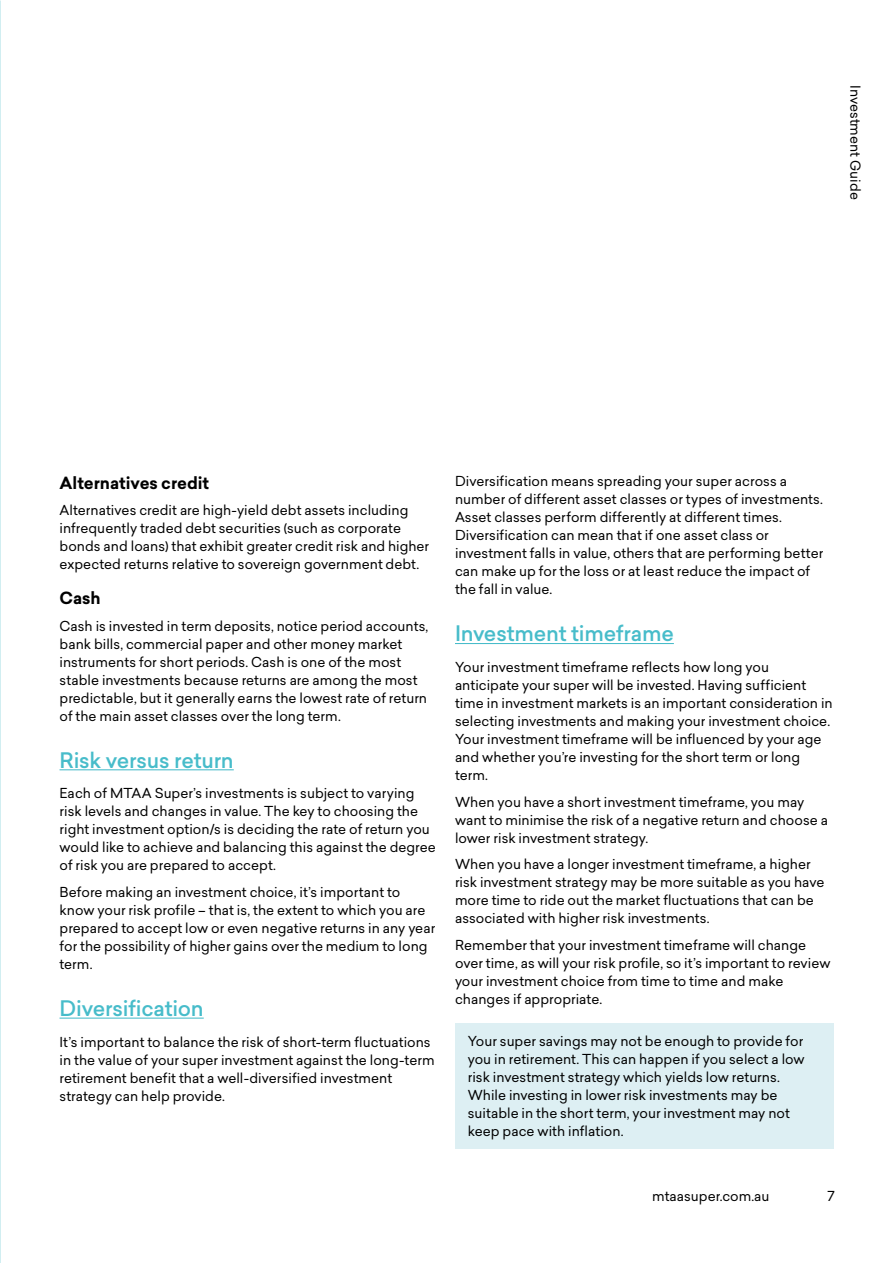
<style>
.page{position:relative;width:893px;height:1263px;background:#fff}
.page>*{position:absolute;margin:0;border:0;box-sizing:border-box;transform-origin:0 0}
._3__Subject_Header{font:500 21px "Sailec";letter-spacing:-.01em;color:#47bcca}
._3_1_Sub_Header{font:700 16.5px "Sailec";letter-spacing:-.005em;color:#000}
._4__Body_copy{font:13.5px/18px "Sailec";color:#000}
</style>
<div class="page">
<hr style="left:60px;top:769px;width:174px;height:1px;background:#47bcca">
<hr style="left:60px;top:1017px;width:144px;height:2px;background:#47bcca">
<hr style="left:455px;top:643px;width:219px;height:1px;background:#47bcca">
<div style="left:455px;top:1023px;width:378px;height:126px;background:#ddeff3"></div>
<p class="_4__Body_copy" style="left:864px;top:85px;width:116px;rotate:90deg">Investment Guide</p>
<p class="_3_1_Sub_Header" style="left:60px;top:471px;width:151px">Alternatives credit</p>
<p class="_4__Body_copy" style="left:60px;top:501px;width:371px">Alternatives credit are high-yield debt assets including infrequently traded debt securities (such as corporate bonds and loans) that exhibit greater credit risk and higher expected returns relative to sovereign government debt.</p>
<p class="_3_1_Sub_Header" style="left:60px;top:586px;width:43px">Cash</p>
<p class="_4__Body_copy" style="left:60px;top:617px;width:370px">Cash is invested in term deposits, notice period accounts, bank bills, commercial paper and other money market instruments for short periods. Cash is one of the most stable investments because returns are among the most predictable, but it generally earns the lowest rate of return of the main asset classes over the long term.</p>
<p class="_3__Subject_Header" style="left:60px;top:745px;width:176px">Risk versus return</p>
<p class="_4__Body_copy" style="left:60px;top:784px;width:378px">Each of MTAA Super’s investments is subject to varying risk levels and changes in value. The key to choosing the right investment option/s is deciding the rate of return you would like to achieve and balancing this against the degree of risk you are prepared to accept.</p>
<p class="_4__Body_copy" style="left:60px;top:883px;width:377px">Before making an investment choice, it’s important to know your risk profile – that is, the extent to which you are prepared to accept low or even negative returns in any year for the possibility of higher gains over the medium to long term.</p>
<p class="_3__Subject_Header" style="left:60px;top:993px;width:146px">Diversification</p>
<p class="_4__Body_copy" style="left:60px;top:1033px;width:377px">It’s important to balance the risk of short-term fluctuations in the value of your super investment against the long-term retirement benefit that a well-diversified investment strategy can help provide.</p>
<p class="_4__Body_copy" style="left:455px;top:472px;width:370px">Diversification means spreading your super across a number of different asset classes or types of investments.<br>Asset classes perform differently at different times.<br>Diversification can mean that if one asset class or investment falls in value, others that are performing better can make up for the loss or at least reduce the impact of the fall in value.</p>
<p class="_3__Subject_Header" style="left:455px;top:619px;width:220px">Investment timeframe</p>
<p class="_4__Body_copy" style="left:455px;top:658px;width:379px">Your investment timeframe reflects how long you anticipate your super will be invested. Having sufficient time in investment markets is an important consideration in selecting investments and making your investment choice.<br>Your investment timeframe will be influenced by your age and whether you’re investing for the short term or long term.</p>
<p class="_4__Body_copy" style="left:455px;top:793px;width:374px">When you have a short investment timeframe, you may want to minimise the risk of a negative return and choose a lower risk investment strategy.</p>
<p class="_4__Body_copy" style="left:455px;top:855px;width:371px">When you have a longer investment timeframe, a higher risk investment strategy may be more suitable as you have more time to ride out the market fluctuations that can be associated with higher risk investments.</p>
<p class="_4__Body_copy" style="left:455px;top:936px;width:377px">Remember that your investment timeframe will change over time, as will your risk profile, so it’s important to review your investment choice from time to time and make changes if appropriate.</p>
<p class="_4__Body_copy" style="left:468px;top:1032px;width:338px">Your super savings may not be enough to provide for you in retirement. This can happen if you select a low risk investment strategy which yields low returns.<br>While investing in lower risk investments may be suitable in the short term, your investment may not keep pace with inflation.</p>
<p class="_4__Body_copy" style="left:652px;top:1187px;width:119px">mtaasuper.com.au</p>
<p class="_4__Body_copy" style="left:827px;top:1187px;width:9px">7</p>
</div>
